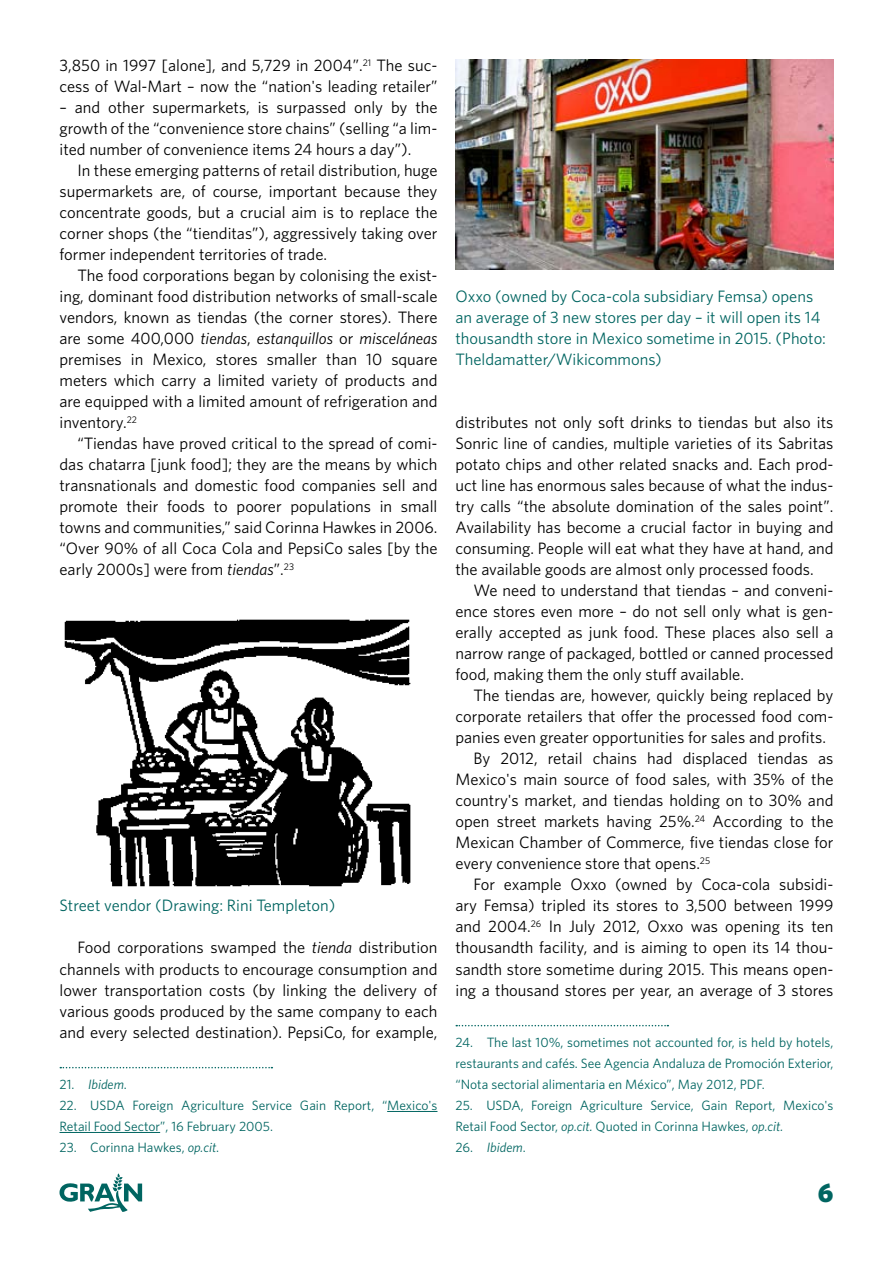
<style>
.page{position:relative;width:893px;height:1263px;background:#fff}
.page>*{position:absolute;margin:0;border:0;box-sizing:border-box;transform-origin:0 0}
.t1{font:900 27px "Whitney";color:#006561}
.Footnote{font:16.5px/21px "Whitney";color:#000;text-align:justify}
.Photo_caption{font:16.5px/21px "Whitney";color:#006561}
.Footnote-2{font:13.5px/21px "Whitney";color:#006561}
.Footnote-3{font:italic 13.5px "Whitney";color:#006561}
.s1{font-style:italic}
.s2{font-style:normal}
</style>
<div class="page">
<svg style="left:60px;top:1173px;width:82px;height:39px"></svg>
<svg style="left:60px;top:1067px;width:212px;height:1px"></svg>
<hr style="left:387px;top:1111px;width:50px;height:1px;background:#006561">
<hr style="left:60px;top:1132px;width:100px;height:1px;background:#006561">
<svg style="left:456px;top:1025px;width:212px;height:1px"></svg>
<img style="left:455px;top:60px;width:378px;height:210px">
<img style="left:64px;top:619px;width:347px;height:268px">
<p class="Footnote" style="left:60px;top:55px;width:379px">3,850 in 1997 [alone], and 5,729 in 2004”.<sup>21</sup> The suc&shy;cess of Wal-Mart – now the “nation's leading retailer”</p>
<p class="Footnote" style="left:60px;top:97px;width:379px">– and other supermarkets, is surpassed only by the growth of the “convenience store chains” (selling “a lim&shy;ited number of convenience items 24 hours a day”).</p>
<p class="Footnote" style="left:60px;top:160px;width:379px;text-indent:18px">In these emerging patterns of retail distribution, huge supermarkets are, of course, important because they concentrate goods, but a crucial aim is to replace the corner shops (the “tienditas”), aggressively taking over former independent territories of trade.</p>
<p class="Footnote" style="left:60px;top:265px;width:379px;text-indent:18px">The food corporations began by colonising the exist&shy;ing, dominant food distribution networks of small-scale vendors, known as tiendas (the corner stores). There are some 400,000 <span class="s1">tiendas</span>, <span class="s1">estanquillos</span> or <span class="s1">misceláneas </span>premises in Mexico, stores smaller than 10 square meters which carry a limited variety of products and are equipped with a limited amount of refrigeration and inventory.<sup>22</sup></p>
<p class="Footnote" style="left:60px;top:433px;width:379px;text-indent:18px">“Tiendas have proved critical to the spread of comi&shy;das chatarra [junk food]; they are the means by which transnationals and domestic food companies sell and promote their foods to poorer populations in small towns and communities,” said Corinna Hawkes in 2006. “Over 90% of all Coca Cola and PepsiCo sales [by the early 2000s] were from <span class="s1">tiendas</span>”.<sup>23</sup></p>
<p class="Photo_caption" style="left:60px;top:895px;width:277px">Street vendor (Drawing: Rini Templeton)</p>
<p class="Footnote" style="left:60px;top:937px;width:379px;text-indent:18px">Food corporations swamped the <span class="s1">tienda</span> distribution channels with products to encourage consumption and lower transportation costs (by linking the delivery of various goods produced by the same company to each and every selected destination). PepsiCo, for example,</p>
<p class="Footnote-3" style="left:60px;top:1076px;width:69px"><span class="s2">21.</span> Ibidem<span class="s2">.</span></p>
<p class="Footnote-2" style="left:60px;top:1094px;width:379px">22. USDA Foreign Agriculture Service Gain Report, “Mexico's<br>Retail Food Sector”, 16 February 2005.</p>
<p class="Footnote-2" style="left:60px;top:1136px;width:161px">23. Corinna Hawkes, <span class="s1">op.cit</span>.</p>
<p class="Photo_caption" style="left:455px;top:286px;width:372px">Oxxo (owned by Coca-cola subsidiary Femsa) opens an average of 3 new stores per day – it will open its 14 thousandth store in Mexico sometime in 2015. (Photo:<br>Theldamatter/Wikicommons)</p>
<p class="Footnote" style="left:455px;top:412px;width:379px">distributes not only soft drinks to tiendas but also its Sonric line of candies, multiple varieties of its Sabritas potato chips and other related snacks and. Each prod&shy;uct line has enormous sales because of what the indus&shy;try calls “the absolute domination of the sales point”.<br>Availability has become a crucial factor in buying and consuming. People will eat what they have at hand, and the available goods are almost only processed foods.</p>
<p class="Footnote" style="left:455px;top:580px;width:379px;text-indent:18px">We need to understand that tiendas – and conveni&shy;ence stores even more – do not sell only what is gen&shy;erally accepted as junk food. These places also sell a narrow range of packaged, bottled or canned processed food, making them the only stuff available.</p>
<p class="Footnote" style="left:455px;top:685px;width:379px;text-indent:18px">The tiendas are, however, quickly being replaced by corporate retailers that offer the processed food com&shy;panies even greater opportunities for sales and profits.</p>
<p class="Footnote" style="left:455px;top:748px;width:379px;text-indent:18px">By 2012, retail chains had displaced tiendas as Mexico's main source of food sales, with 35% of the country's market, and tiendas holding on to 30% and open street markets having 25%.<sup>24</sup> According to the Mexican Chamber of Commerce, five tiendas close for every convenience store that opens.<sup>25</sup></p>
<p class="Footnote" style="left:455px;top:874px;width:379px;text-indent:18px">For example Oxxo (owned by Coca-cola subsidi&shy;ary Femsa) tripled its stores to 3,500 between 1999 and 2004.<sup>26</sup> In July 2012, Oxxo was opening its ten thousandth facility, and is aiming to open its 14 thou&shy;sandth store sometime during 2015. This means open&shy;ing a thousand stores per year, an average of 3 stores</p>
<p class="Footnote-2" style="left:455px;top:1031px;width:379px;text-align:justify">24. The last 10%, sometimes not accounted for, is held by hotels, restaurants and cafés. See Agencia Andaluza de Promoción Exterior, “Nota sectorial alimentaria en México”, May 2012, PDF.</p>
<p class="Footnote-2" style="left:455px;top:1094px;width:379px">25. USDA, Foreign Agriculture Service, Gain Report, Mexico's<br>Retail Food Sector, <span class="s1">op.cit.</span> Quoted in Corinna Hawkes, <span class="s1">op.cit.</span></p>
<p class="Footnote-3" style="left:455px;top:1139px;width:72px"><span class="s2">26.</span> Ibidem<span class="s2">.</span></p>
<h1 class="t1" style="left:818px;top:1176px;width:17px">6</h1>
</div>
